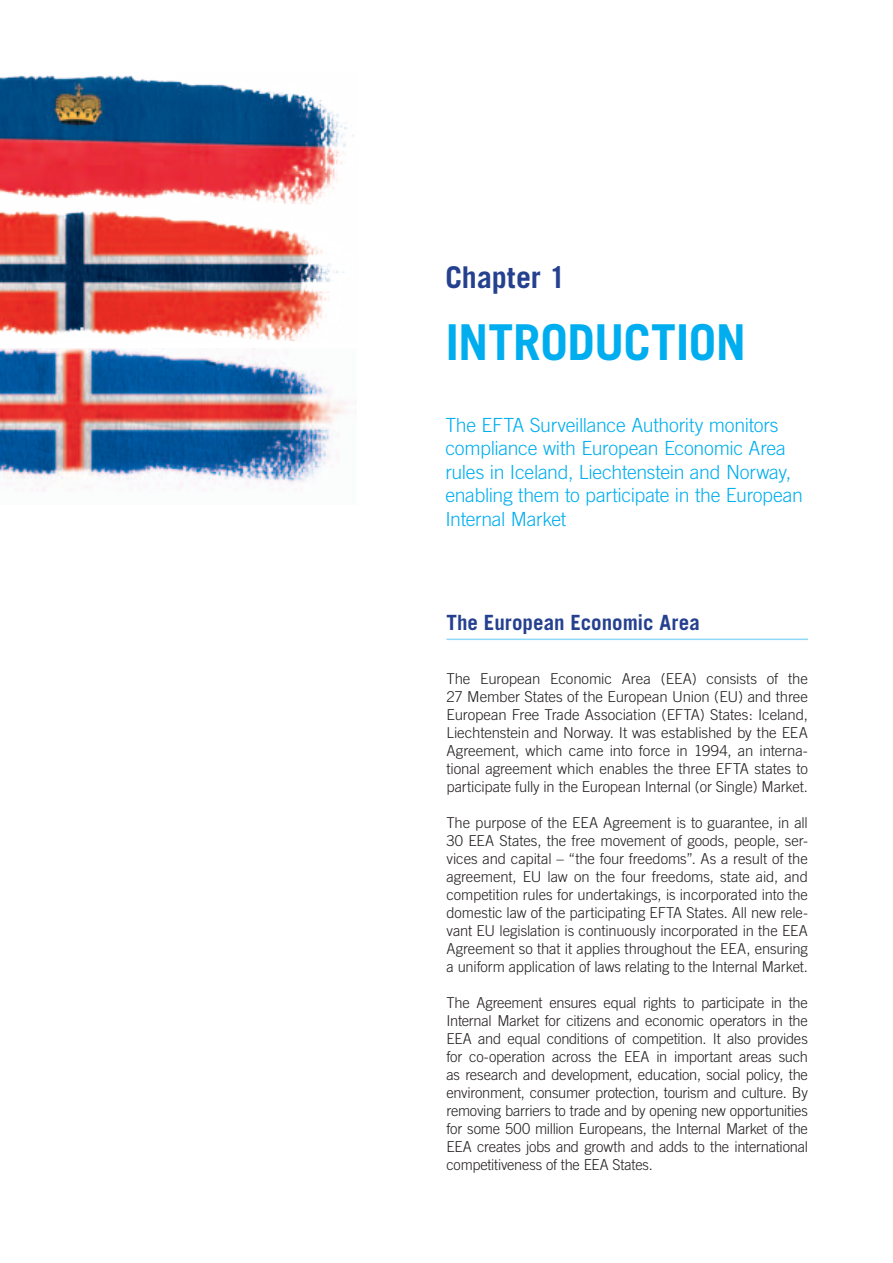
<style>
.page{position:relative;width:893px;height:1263px;background:#fff}
.page>*{position:absolute;margin:0;border:0;box-sizing:border-box;transform-origin:0 0}
.t1{font:700 49.5px "Trade Gothic";letter-spacing:-.01em;color:#00aeef}
.t2{font:700 30px "Trade Gothic";letter-spacing:-.005em;color:#25408f}
.t3{font:700 21px "Trade Gothic";color:#25408f}
.t4{font:300 19.5px/23.4px "Trade Gothic";letter-spacing:-.015em;color:#00aeef}
.t5{font:300 15px/18px "Trade Gothic";letter-spacing:-.01em;color:#231f20;text-align:justify}
</style>
<div class="page">
<img style="left:0;top:75px;width:354px;height:267px">
<img style="left:0;top:349px;width:346px;height:142px">
<hr style="left:446px;top:639px;width:362px;height:1px;background:#8ed8f8">
<h2 class="t2" style="left:445px;top:259px;width:122px">Chapter 1</h2>
<h1 class="t1" style="left:445px;top:312px;width:302px">Introduction</h1>
<h3 class="t4" style="left:445px;top:413px;width:359px">The EFTA Surveillance Authority monitors compliance with European Economic Area rules in Iceland, Liechtenstein and Norway, enabling them to participate in the European Internal Market</h3>
<h3 class="t3" style="left:446px;top:610px;width:255px">The European Economic Area</h3>
<p class="t5" style="left:446px;top:669px;width:363px">The European Economic Area (EEA) consists of the 27 Member States of the European Union (EU) and three European Free Trade Association (EFTA) States: Iceland, Liechtenstein and Norway. It was established by the EEA Agreement, which came into force in 1994, an interna&shy;tional agreement which enables the three EFTA states to participate fully in the European Internal (or Single) Market.</p>
<p class="t5" style="left:446px;top:813px;width:363px">The purpose of the EEA Agreement is to guarantee, in all 30 EEA States, the free movement of goods, people, ser&shy;vices and capital – “the four freedoms”. As a result of the agreement, EU law on the four freedoms, state aid, and competition rules for undertakings, is incorporated into the domestic law of the participating EFTA States. All new rele&shy;vant EU legislation is continuously incorporated in the EEA Agreement so that it applies throughout the EEA, ensuring a uniform application of laws relating to the Internal Market.</p>
<p class="t5" style="left:446px;top:993px;width:363px">The Agreement ensures equal rights to participate in the Internal Market for citizens and economic operators in the EEA and equal conditions of competition. It also provides for co-operation across the EEA in important areas such as research and development, education, social policy, the environment, consumer protection, tourism and culture. By removing barriers to trade and by opening new opportunities for some 500 million Europeans, the Internal Market of the EEA creates jobs and growth and adds to the international competitiveness of the EEA States.</p>
</div>
